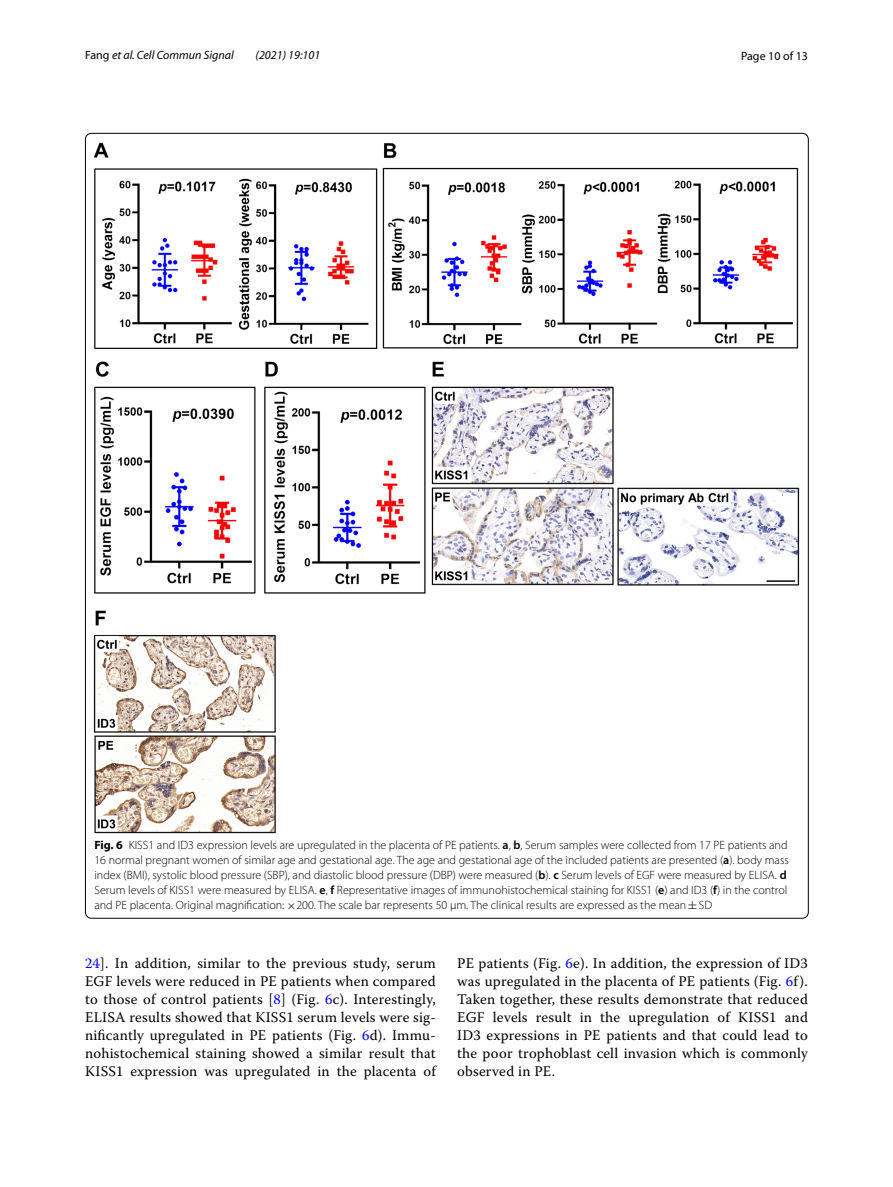
<style>
.page{position:relative;width:893px;height:1187px;background:#fff}
.page>*{position:absolute;margin:0;border:0;box-sizing:border-box;transform-origin:0 0}
.t1{font:14.7px/18px "Warnock Pro";letter-spacing:.015em;color:#000;text-align:justify}
.t2{font:300 12px/15px "Myriad Pro";color:#000}
.t3{font:italic 12px "Myriad Pro";color:#000}
.t4{font:12px "Myriad Pro";color:#000}
.s1{font-style:normal}
.s2{font-weight:700}
.s3{font-weight:600}
.s4{font-family:"MTSY";font-weight:400}
.s5{color:#00f}
</style>
<div class="page">
<img style="left:94px;top:142px;width:706px;height:691px">
<p class="t3" style="left:85px;top:48px;width:150px"><span class="s1">Fang</span> et al. Cell Commun Signal</p>
<p class="t3" style="left:256px;top:48px;width:66px">(2021) 19:101</p>
<p class="t4" style="left:741px;top:48px;width:68px">Page 10 of 13</p>
<p class="t2" style="left:94px;top:837px;width:696px"><span class="s2">Fig. 6</span> KISS1 and ID3 expression levels are upregulated in the placenta of PE patients. <span class="s3">a</span>, <span class="s3">b</span>, Serum samples were collected from 17 PE patients and 16 normal pregnant women of similar age and gestational age. The age and gestational age of the included patients are presented (<span class="s3">a</span>). body mass index (BMI), systolic blood pressure (SBP), and diastolic blood pressure (DBP) were measured (<span class="s3">b</span>). <span class="s3">c</span> Serum levels of EGF were measured by ELISA. <span class="s3">d </span>Serum levels of KISS1 were measured by ELISA. <span class="s3">e</span>, <span class="s3">f</span> Representative images of immunohistochemical staining for KISS1 (<span class="s3">e</span>) and ID3 (<span class="s3">f</span>) in the control and PE placenta. Original magnification: <span class="s4">×</span>200. The scale bar represents 50 μm. The clinical results are expressed as the mean<span class="s4">±</span>SD</p>
<p class="t1" style="left:85px;top:954px;width:352px"><span class="s5">24</span>]. In addition, similar to the previous study, serum EGF levels were reduced in PE patients when compared to those of control patients [<span class="s5">8</span>] (Fig. <span class="s5">6</span>c). Interestingly, ELISA results showed that KISS1 serum levels were sig&shy;nificantly upregulated in PE patients (Fig. <span class="s5">6</span>d). Immu&shy;nohistochemical staining showed a similar result that KISS1 expression was upregulated in the placenta of</p>
<p class="t1" style="left:457px;top:954px;width:352px">PE patients (Fig. <span class="s5">6</span>e). In addition, the expression of ID3 was upregulated in the placenta of PE patients (Fig. <span class="s5">6</span>f).<br>Taken together, these results demonstrate that reduced EGF levels result in the upregulation of KISS1 and ID3 expressions in PE patients and that could lead to the poor trophoblast cell invasion which is commonly observed in PE.</p>
</div>
